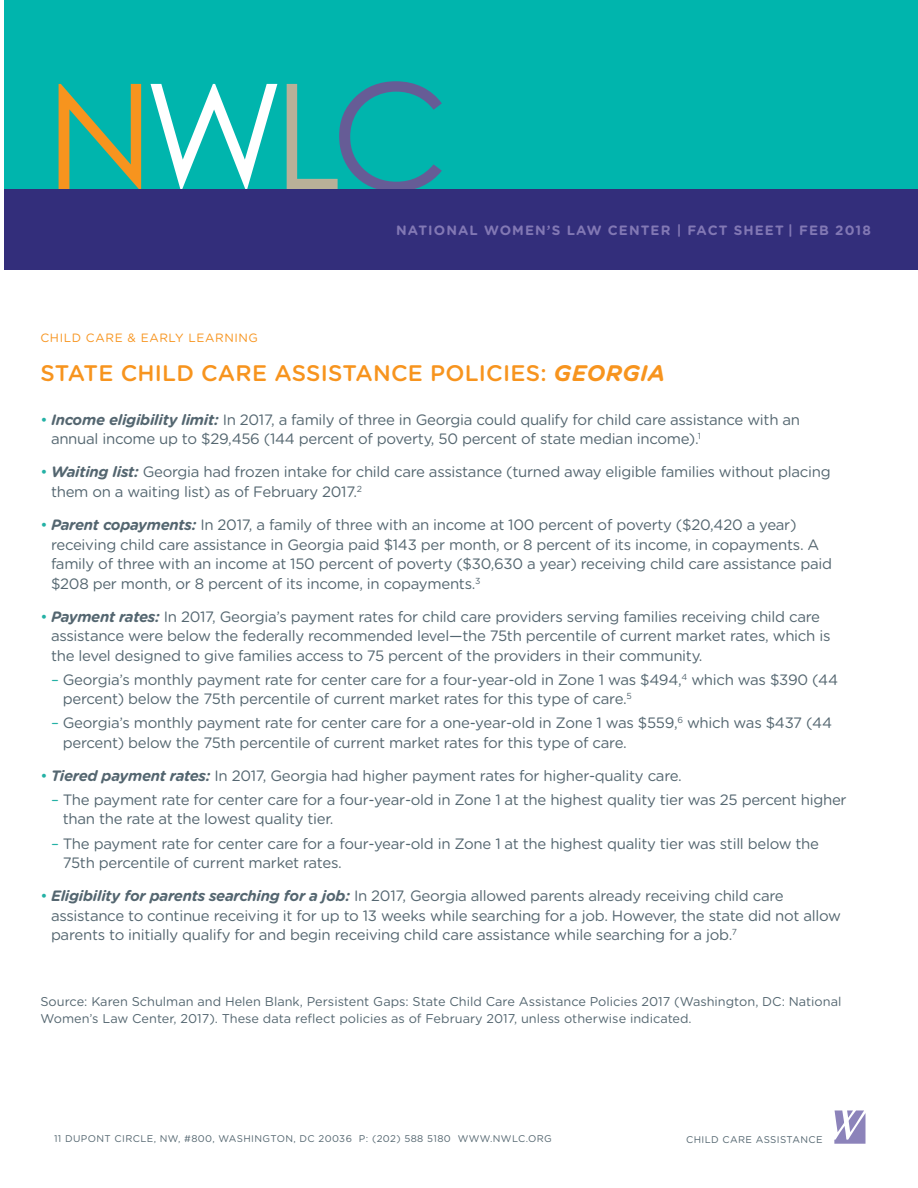
<style>
.page{position:relative;width:918px;height:1188px;background:#fff}
.page>*{position:absolute;margin:0;border:0;box-sizing:border-box;transform-origin:0 0}
.Main_Headline{font:500 22.5px "Gotham Rounded";letter-spacing:.01em;color:#f7941e}
.Bulleted_Body_Copy{font:15px/19.5px "Gotham Rounded";letter-spacing:-.02em;color:#546670}
.FS_nwlc_Header_Date{font:700 13.5px "Gotham Rounded";letter-spacing:.08em;color:#8278b4}
.Bulleted_Body_Copy-2{font:12.75px/17.2px "Gotham Rounded";color:#546670}
.Issue_Header{font:12px "Gotham Rounded";letter-spacing:.05em;color:#f7941e}
.t1{font:9.75px "Gotham Rounded";letter-spacing:.04em;color:#546670}
.s1{font-weight:700;font-style:italic}
.s2{color:#24b1a5}
</style>
<div class="page">
<svg style="left:834px;top:1110px;width:32px;height:34px"></svg>
<div style="left:4px;top:0;width:914px;height:270px;background:#00b5ad"></div>
<svg style="left:287px;top:81px;width:155px;height:108px"></svg>
<svg style="left:151px;top:84px;width:126px;height:105px"></svg>
<svg style="left:59px;top:84px;width:82px;height:105px"></svg>
<div style="left:4px;top:189px;width:914px;height:81px;background:#332e7b"></div>
<p class="FS_nwlc_Header_Date" style="left:396px;top:221px;width:476px">NATIONAL WOMEN’S LAW CENTER | FACT SHEET | FEB 2018</p>
<p class="Issue_Header" style="left:40px;top:330px;width:219px">CHILD CARE &amp; EARLY LEARNING</p>
<p class="Main_Headline" style="left:40px;top:357px;width:626px">STATE CHILD CARE ASSISTANCE POLICIES: <span class="s1">GEORGIA</span></p>
<p class="Bulleted_Body_Copy" style="left:51px;top:409px;width:751px;text-indent:-10px"><span class="s2">•</span> <span class="s1">Income eligibility limit:</span> In 2017, a family of three in Georgia could qualify for child care assistance with an annual income up to $29,456 (144 percent of poverty, 50 percent of state median income).<sup>1</sup></p>
<p class="Bulleted_Body_Copy" style="left:51px;top:462px;width:781px;text-indent:-10px"><span class="s2">•</span> <span class="s1">Waiting list:</span> Georgia had frozen intake for child care assistance (turned away eligible families without placing them on a waiting list) as of February 2017.<sup>2</sup></p>
<p class="Bulleted_Body_Copy" style="left:51px;top:514px;width:783px;text-indent:-10px"><span class="s2">•</span> <span class="s1">Parent copayments:</span> In 2017, a family of three with an income at 100 percent of poverty ($20,420 a year) receiving child care assistance in Georgia paid $143 per month, or 8 percent of its income, in copayments. A family of three with an income at 150 percent of poverty ($30,630 a year) receiving child care assistance paid $208 per month, or 8 percent of its income, in copayments.<sup>3</sup></p>
<p class="Bulleted_Body_Copy" style="left:51px;top:606px;width:781px;text-indent:-10px"><span class="s2">•</span> <span class="s1">Payment rates:</span> In 2017, Georgia’s payment rates for child care providers serving families receiving child care assistance were below the federally recommended level—the 75th percentile of current market rates, which is the level designed to give families access to 75 percent of the providers in their community.</p>
<p class="Bulleted_Body_Copy" style="left:63px;top:669px;width:777px;text-indent:-12px"><span class="s2">–</span> Georgia’s monthly payment rate for center care for a four-year-old in Zone 1 was $494,<sup>4</sup> which was $390 (44 percent) below the 75th percentile of current market rates for this type of care.<sup>5</sup></p>
<p class="Bulleted_Body_Copy" style="left:63px;top:713px;width:771px;text-indent:-12px"><span class="s2">–</span> Georgia’s monthly payment rate for center care for a one-year-old in Zone 1 was $559,<sup>6</sup> which was $437 (44 percent) below the 75th percentile of current market rates for this type of care.</p>
<p class="Bulleted_Body_Copy" style="left:40px;top:765px;width:643px"><span class="s2">•</span> <span class="s1">Tiered payment rates:</span> In 2017, Georgia had higher payment rates for higher-quality care.</p>
<p class="Bulleted_Body_Copy" style="left:63px;top:789px;width:785px;text-indent:-12px"><span class="s2">–</span> The payment rate for center care for a four-year-old in Zone 1 at the highest quality tier was 25 percent higher than the rate at the lowest quality tier.</p>
<p class="Bulleted_Body_Copy" style="left:63px;top:833px;width:758px;text-indent:-12px"><span class="s2">–</span> The payment rate for center care for a four-year-old in Zone 1 at the highest quality tier was still below the<br>75th percentile of current market rates.</p>
<p class="Bulleted_Body_Copy" style="left:51px;top:885px;width:792px;text-indent:-10px"><span class="s2">•</span> <span class="s1">Eligibility for parents searching for a job:</span> In 2017, Georgia allowed parents already receiving child care assistance to continue receiving it for up to 13 weeks while searching for a job. However, the state did not allow parents to initially qualify for and begin receiving child care assistance while searching for a job.<sup>7</sup></p>
<p class="Bulleted_Body_Copy-2" style="left:40px;top:992px;width:802px">Source: Karen Schulman and Helen Blank, Persistent Gaps: State Child Care Assistance Policies 2017 (Washington, DC: National<br>Women’s Law Center, 2017). These data reflect policies as of February 2017, unless otherwise indicated.</p>
<p class="t1" style="left:54px;top:1132px;width:499px">11 DUPONT CIRCLE, NW, #800, WASHINGTON, DC 20036 P: (202) 588 5180 WWW.NWLC.ORG</p>
<p class="t1" style="left:686px;top:1133px;width:138px">CHILD CARE ASSISTANCE</p>
</div>
